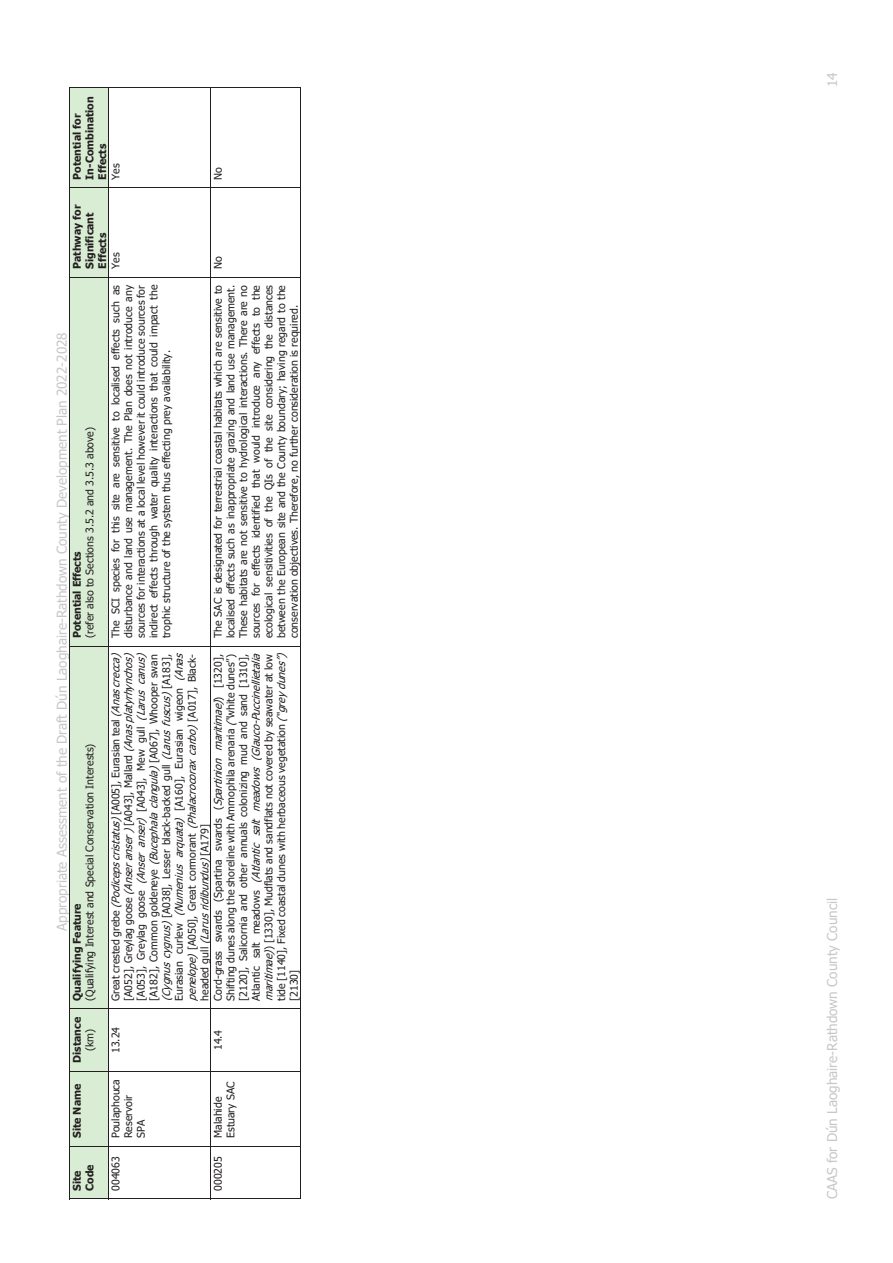
<style>
.page{position:relative;width:893px;height:1263px;background:#fff}
.page>*{position:absolute;margin:0;border:0;box-sizing:border-box;transform-origin:0 0}
.t1{font:13.5px "Tahoma";color:#c7c8ca}
.t2{font:10.5px/12.6px "Tahoma";color:#231f20}
.t3{font:700 10.5px/12.8px "Tahoma";color:#231f20}
.s1{font-weight:700}
.s2{font-weight:400}
.s3{font-style:italic}
</style>
<div class="page">
<div style="left:70px;top:1146px;width:38px;height:52px;background:#d9ecd4"></div>
<div style="left:70px;top:1071px;width:38px;height:75px;background:#d9ecd4"></div>
<div style="left:70px;top:1009px;width:38px;height:62px;background:#d9ecd4"></div>
<div style="left:70px;top:647px;width:38px;height:361px;background:#d9ecd4"></div>
<div style="left:70px;top:277px;width:38px;height:369px;background:#d9ecd4"></div>
<div style="left:70px;top:188px;width:38px;height:89px;background:#d9ecd4"></div>
<div style="left:70px;top:88px;width:38px;height:100px;background:#d9ecd4"></div>
<hr style="left:70px;top:87px;width:1px;height:1112px;background:#231f20">
<hr style="left:70px;top:1198px;width:38px;height:1px;background:#231f20">
<hr style="left:70px;top:1146px;width:38px;height:1px;background:#231f20">
<hr style="left:70px;top:1071px;width:38px;height:1px;background:#231f20">
<hr style="left:70px;top:1009px;width:38px;height:1px;background:#231f20">
<hr style="left:70px;top:646px;width:38px;height:1px;background:#231f20">
<hr style="left:70px;top:277px;width:38px;height:1px;background:#231f20">
<hr style="left:70px;top:188px;width:38px;height:1px;background:#231f20">
<hr style="left:70px;top:87px;width:38px;height:1px;background:#231f20">
<hr style="left:108px;top:87px;width:1px;height:1112px;background:#231f20">
<hr style="left:109px;top:1198px;width:102px;height:1px;background:#231f20">
<hr style="left:109px;top:1146px;width:102px;height:1px;background:#231f20">
<hr style="left:109px;top:1071px;width:102px;height:1px;background:#231f20">
<hr style="left:109px;top:1009px;width:102px;height:1px;background:#231f20">
<hr style="left:109px;top:646px;width:102px;height:1px;background:#231f20">
<hr style="left:109px;top:277px;width:102px;height:1px;background:#231f20">
<hr style="left:109px;top:188px;width:102px;height:1px;background:#231f20">
<hr style="left:109px;top:87px;width:102px;height:1px;background:#231f20">
<hr style="left:211px;top:87px;width:1px;height:1112px;background:#231f20">
<hr style="left:211px;top:1198px;width:90px;height:1px;background:#231f20">
<hr style="left:300px;top:1146px;width:1px;height:53px;background:#231f20">
<hr style="left:211px;top:1146px;width:90px;height:1px;background:#231f20">
<hr style="left:300px;top:1071px;width:1px;height:75px;background:#231f20">
<hr style="left:211px;top:1071px;width:90px;height:1px;background:#231f20">
<hr style="left:300px;top:1009px;width:1px;height:62px;background:#231f20">
<hr style="left:211px;top:1009px;width:90px;height:1px;background:#231f20">
<hr style="left:300px;top:647px;width:1px;height:362px;background:#231f20">
<hr style="left:211px;top:646px;width:90px;height:1px;background:#231f20">
<hr style="left:300px;top:277px;width:1px;height:369px;background:#231f20">
<hr style="left:211px;top:277px;width:90px;height:1px;background:#231f20">
<hr style="left:300px;top:188px;width:1px;height:89px;background:#231f20">
<hr style="left:211px;top:188px;width:90px;height:1px;background:#231f20">
<hr style="left:300px;top:88px;width:1px;height:100px;background:#231f20">
<hr style="left:211px;top:87px;width:90px;height:1px;background:#231f20">
<p class="t3" style="left:71px;top:180px;width:85px;rotate:-90deg">Potential for<br>In-Combination<br>Effects</p>
<p class="t2" style="left:110px;top:180px;width:18px;rotate:-90deg">Yes</p>
<p class="t3" style="left:71px;top:269px;width:66px;rotate:-90deg">Pathway for<br>Significant<br>Effects</p>
<p class="t2" style="left:110px;top:269px;width:18px;rotate:-90deg">Yes</p>
<p class="t2" style="left:212px;top:180px;width:14px;rotate:-90deg">No</p>
<p class="t2" style="left:212px;top:269px;width:14px;rotate:-90deg">No</p>
<p class="t1" style="left:53px;top:931px;width:600px;rotate:-90deg">Appropriate Assessment of the Draft Dún Laoghaire-Rathdown County Development Plan 2022-2028</p>
<p class="t2" style="left:71px;top:638px;width:213px;rotate:-90deg"><span class="s1">Potential Effects<br></span>(refer also to Sections 3.5.2 and 3.5.3 above)</p>
<p class="t2" style="left:71px;top:1001px;width:259px;rotate:-90deg"><span class="s1">Qualifying Feature<br></span>(Qualifying Interest and Special Conservation Interests)</p>
<p class="t3" style="left:71px;top:1063px;width:47px;text-align:center;rotate:-90deg">Distance <span class="s2">(km)</span></p>
<p class="t3" style="left:71px;top:1138px;width:56px;rotate:-90deg">Site Name</p>
<p class="t3" style="left:71px;top:1191px;width:28px;rotate:-90deg">Site<br>Code</p>
<p class="t2" style="left:110px;top:638px;width:355px;text-align:justify;rotate:-90deg">The SCI species for this site are sensitive to localised effects such as disturbance and land use management. The Plan does not introduce any sources for interactions at a local level however it could introduce sources for indirect effects through water quality interactions that could impact the trophic structure of the system thus effecting prey availability.</p>
<p class="t2" style="left:212px;top:638px;width:355px;text-align:justify;rotate:-90deg">The SAC is designated for terrestrial coastal habitats which are sensitive to localised effects such as inappropriate grazing and land use management.<br>These habitats are not sensitive to hydrological interactions. There are no sources for effects identified that would introduce any effects to the ecological sensitivities of the QIs of the site considering the distances between the European site and the County boundary; having regard to the conservation objectives. Therefore, no further consideration is required.</p>
<p class="t2" style="left:110px;top:1001px;width:353px;rotate:-90deg">Great crested grebe <span class="s3">(Podicepscristatus)</span>[A005], Eurasian teal <span class="s3">(Anascrecca) </span>[A052], Greylag goose <span class="s3">(Anseranser)</span>[A043], Mallard <span class="s3">(Anasplatyrhynchos) </span>[A053], Greylag goose <span class="s3">(Anser anser)</span> [A043], Mew gull <span class="s3">(Larus canus) </span>[A182], Common goldeneye <span class="s3">(Bucephalaclangula)</span>[A067], Whooper swan <span class="s3">(Cygnuscygnus)</span>[A038], Lesser black-backed gull <span class="s3">(Larusfuscus)</span>[A183], Eurasian curlew <span class="s3">(Numenius arquata)</span> [A160], Eurasian wigeon <span class="s3">(Anas penelope)</span>[A050], Great cormorant <span class="s3">(Phalacrocoraxcarbo)</span>[A017], Black&shy;h e a d e d g u l l <span class="s3">(Larusridibundus)</span>[ A 1 7 9 ]</p>
<p class="t2" style="left:212px;top:1001px;width:353px;rotate:-90deg">Cord-grass swards (Spartina swards (<span class="s3">Spartinion maritimae)</span>) [1320], Shifting dunes along the shoreline with Ammophila arenaria <span class="s3">(“</span>white dunes”) [2120], Salicornia and other annuals colonizing mud and sand [1310], A t l a n t i c s a l t m e a d o w s <span class="s3">(Atlantic salt meadows (Glauco-Puccinellietalia maritimae)</span>) [1330], Mudflats and sandflats not covered by seawater at low tide [1140], Fixed coastal dunes with herbaceous vegetation <span class="s3">(“greydunes”) </span>[2130]</p>
<p class="t2" style="left:110px;top:1053px;width:28px;rotate:-90deg">13.24</p>
<p class="t2" style="left:212px;top:1050px;width:22px;rotate:-90deg">14.4</p>
<p class="t2" style="left:110px;top:1138px;width:60px;rotate:-90deg">Poulaphouca<br>Reservoir<br>SPA</p>
<p class="t2" style="left:212px;top:1138px;width:58px;rotate:-90deg">Malahide<br>Estuary SAC</p>
<p class="t2" style="left:110px;top:1191px;width:36px;rotate:-90deg">004063</p>
<p class="t2" style="left:212px;top:1191px;width:36px;rotate:-90deg">000205</p>
<p class="t1" style="left:823px;top:87px;width:16px;rotate:-90deg">14</p>
<p class="t1" style="left:823px;top:1199px;width:303px;rotate:-90deg">CAAS for Dún Laoghaire-Rathdown County Council</p>
</div>
